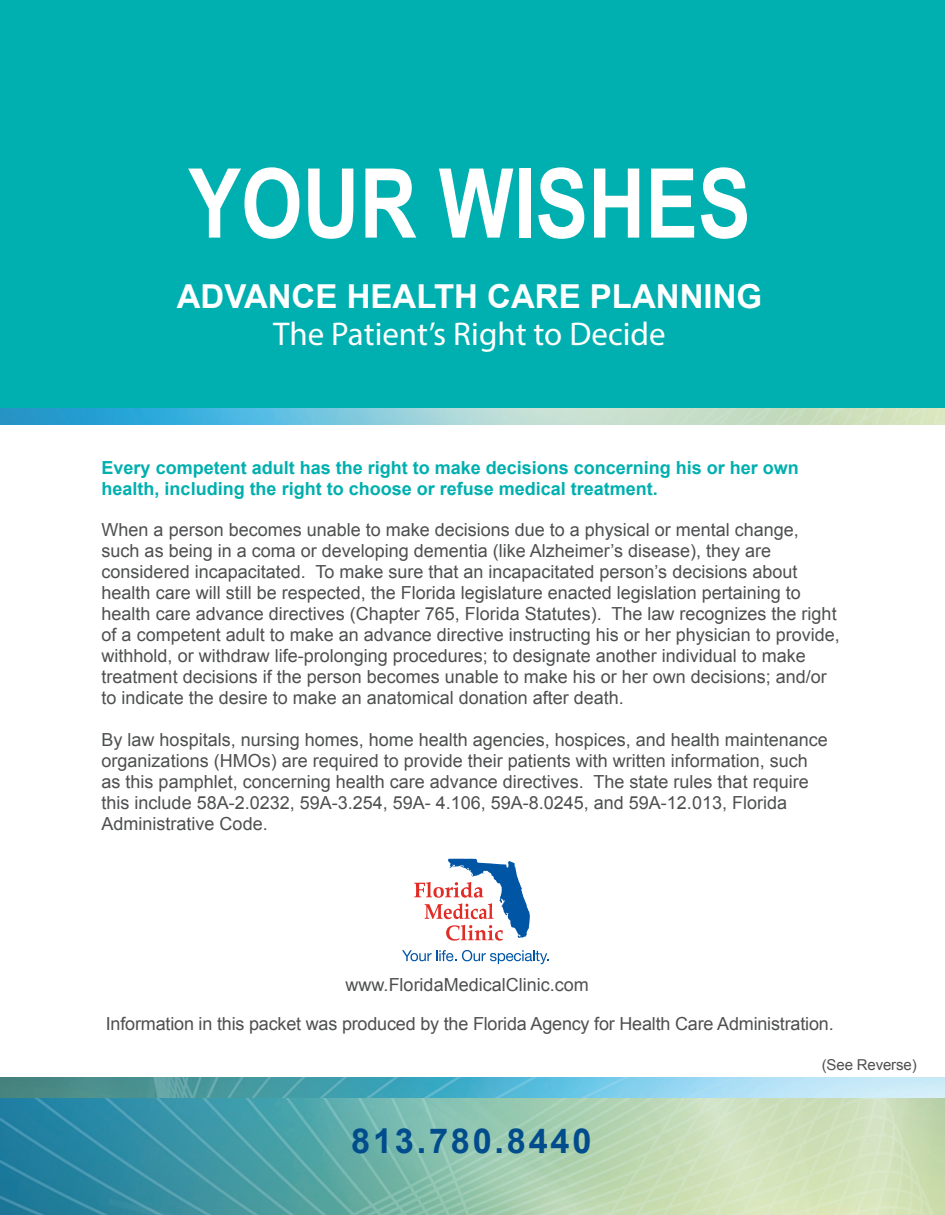
<style>
.page{position:relative;width:945px;height:1215px;background:#fff}
.page>*{position:absolute;margin:0;border:0;box-sizing:border-box;transform-origin:0 0}
.t1{font:700 96.45px "Arial Narrow";color:#fff}
.t2{font:700 34.35px "Arial";letter-spacing:.08em;color:#004c8c}
.t3{font:700 33px "Arial";color:#fff}
.t4{font:33px "Myriad Pro";color:#fff}
.t5{font:18px/21px "Arial";color:#4e4f50}
.t6{font:700 18px/21px "Arial";color:#00afaf}
.t7{font:15px "Arial";letter-spacing:-.01em;color:#4e4f50}
</style>
<div class="page">
<img style="left:1px;top:1077px;width:944px;height:138px">
<div style="left:1px;top:1px;width:944px;height:408px;background:#00afaf"></div>
<svg style="left:414px;top:859px;width:116px;height:82px"></svg>
<svg style="left:402px;top:950px;width:54px;height:11px"></svg>
<svg style="left:462px;top:950px;width:87px;height:14px"></svg>
<img style="left:1px;top:409px;width:944px;height:16px">
<p class="t1" style="left:188px;top:131px;width:564px">YOUR WISHES</p>
<p class="t3" style="left:177px;top:275px;width:587px">ADVANCE HEALTH CARE PLANNING</p>
<p class="t4" style="left:273px;top:314px;width:394px">The Patient’s Right to Decide</p>
<p class="t6" style="left:102px;top:458px;width:699px">Every competent adult has the right to make decisions concerning his or her own health, including the right to choose or refuse medical treatment.</p>
<p class="t5" style="left:102px;top:520px;width:740px">When a person becomes unable to make decisions due to a physical or mental change, such as being in a coma or developing dementia (like Alzheimer’s disease), they are considered incapacitated. To make sure that an incapacitated person’s decisions about health care will still be respected, the Florida legislature enacted legislation pertaining to health care advance directives (Chapter 765, Florida Statutes). The law recognizes the right of a competent adult to make an advance directive instructing his or her physician to provide, withhold, or withdraw life-prolonging procedures; to designate another individual to make treatment decisions if the person becomes unable to make his or her own decisions; and/or to indicate the desire to make an anatomical donation after death.</p>
<p class="t5" style="left:102px;top:729px;width:728px">By law hospitals, nursing homes, home health agencies, hospices, and health maintenance organizations (HMOs) are required to provide their patients with written information, such as this pamphlet, concerning health care advance directives. The state rules that require this include 58A-2.0232, 59A-3.254, 59A- 4.106, 59A-8.0245, and 59A-12.013, Florida Administrative Code.</p>
<p class="t5" style="left:346px;top:975px;width:245px">www.FloridaMedicalClinic.com</p>
<p class="t5" style="left:106px;top:1014px;width:729px">Information in this packet was produced by the Florida Agency for Health Care Administration.</p>
<p class="t7" style="left:822px;top:1055px;width:96px">(See Reverse)</p>
<p class="t2" style="left:351px;top:1118px;width:242px">813.780.8440</p>
</div>
